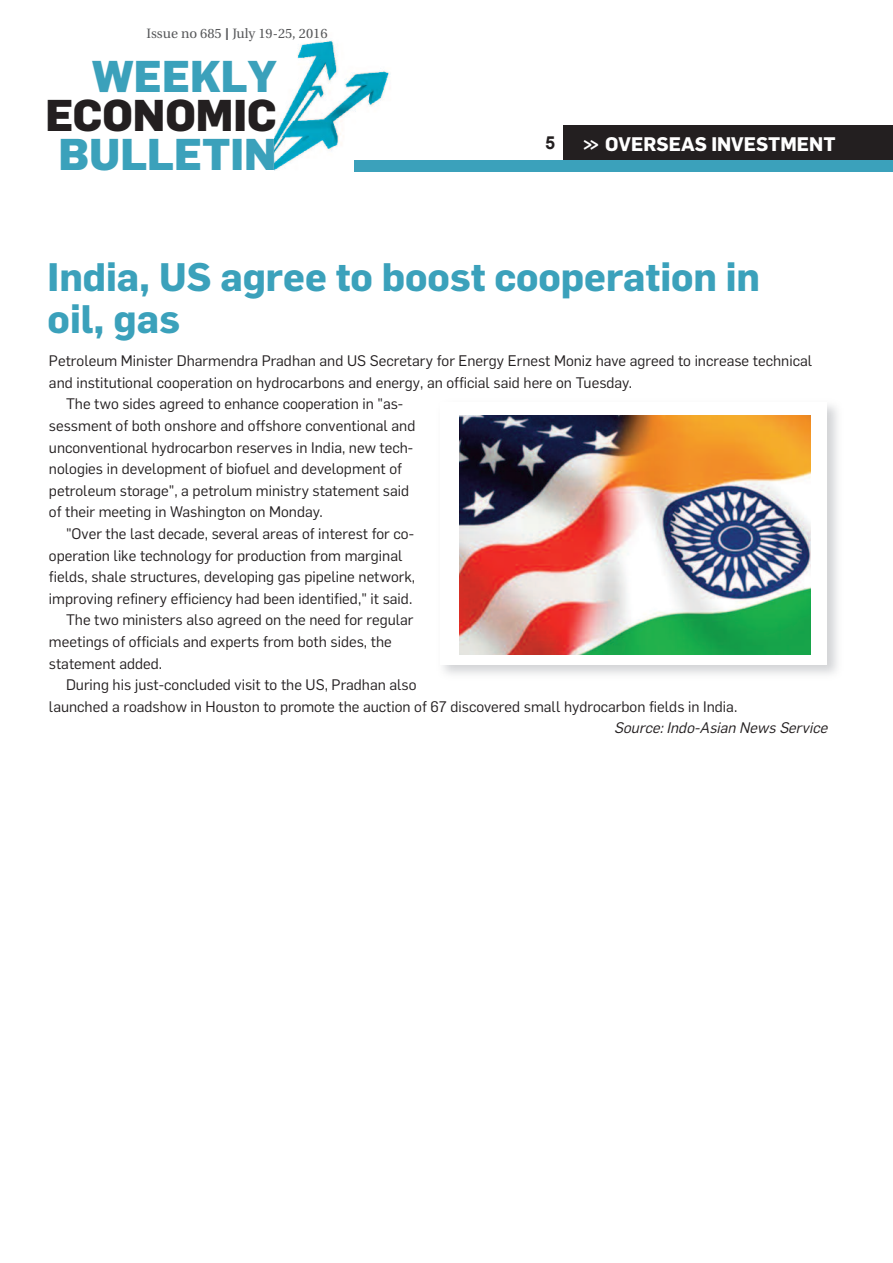
<style>
.page{position:relative;width:893px;height:1263px;background:#fff}
.page>*{position:absolute;margin:0;border:0;box-sizing:border-box;transform-origin:0 0}
.t1{font:800 43.65px "Flama";color:#3ba1bb}
.t2{font:800 43.65px "Flama";color:#231f20}
.t3{font:700 39px/42px "Flama";color:#3ba1bb}
.t4{font:700 19.35px "Flama";color:#fff;scale:.8 1}
.t5{font:700 18px "Arial";color:#231f20}
.t6{font:15px "Flama";color:#231f20}
.t7{font:italic 15px "Flama";color:#231f20}
.t8{font:13.5px "Utopia";color:#57585a}
.s1{font-family:"Arial";font-size:16.5px}
</style>
<div class="page">
<img style="left:274px;top:40px;width:116px;height:130px">
<div style="left:564px;top:125px;width:329px;height:41px;background:#231f20"></div>
<div style="left:354px;top:160px;width:539px;height:11px;background:#3ba1bb"></div>
<img style="left:459px;top:415px;width:352px;height:240px">
<p class="t8" style="left:147px;top:28px;width:182px">Issue no 685 <span class="s1">I</span> July 19-25, 2016</p>
<h1 class="t1" style="left:92px;top:61px;width:186px">WEEKLY</h1>
<h1 class="t2" style="left:46px;top:100px;width:233px">ECONOMIC</h1>
<h1 class="t1" style="left:59px;top:139px;width:220px">BULLETIN</h1>
<p class="t5" style="left:545px;top:133px;width:12px">5</p>
<p class="t4" style="left:583px;top:137px;width:317px">&gt;&gt; OVERSEAS INVESTMENT</p>
<h2 class="t3" style="left:48px;top:260px;width:714px">India, US agree to boost cooperation in oil, gas</h2>
<p class="t6" style="left:49px;top:355px;width:765px">Petroleum Minister Dharmendra Pradhan and US Secretary for Energy Ernest Moniz have agreed to increase technical</p>
<p class="t6" style="left:49px;top:377px;width:585px">and institutional cooperation on hydrocarbons and energy, an official said here on Tuesday.</p>
<p class="t6" style="left:66px;top:399px;width:339px">The two sides agreed to enhance cooperation in "as-</p>
<p class="t6" style="left:49px;top:420px;width:368px">sessment of both onshore and offshore conventional and</p>
<p class="t6" style="left:49px;top:442px;width:366px">unconventional hydrocarbon reserves in India, new tech-</p>
<p class="t6" style="left:49px;top:463px;width:355px">nologies in development of biofuel and development of</p>
<p class="t6" style="left:49px;top:485px;width:362px">petroleum storage", a petrolum ministry statement said</p>
<p class="t6" style="left:49px;top:507px;width:275px">of their meeting in Washington on Monday.</p>
<p class="t6" style="left:66px;top:528px;width:350px">"Over the last decade, several areas of interest for co-</p>
<p class="t6" style="left:49px;top:550px;width:355px">operation like technology for production from marginal</p>
<p class="t6" style="left:49px;top:571px;width:368px">fields, shale structures, developing gas pipeline network,</p>
<p class="t6" style="left:49px;top:593px;width:365px">improving refinery efficiency had been identified," it said.</p>
<p class="t6" style="left:66px;top:615px;width:349px">The two ministers also agreed on the need for regular</p>
<p class="t6" style="left:49px;top:636px;width:344px">meetings of officials and experts from both sides, the</p>
<p class="t6" style="left:49px;top:658px;width:115px">statement added.</p>
<p class="t6" style="left:66px;top:679px;width:352px">During his just-concluded visit to the US, Pradhan also</p>
<p class="t6" style="left:49px;top:701px;width:690px">launched a roadshow in Houston to promote the auction of 67 discovered small hydrocarbon fields in India.</p>
<p class="t7" style="left:614px;top:723px;width:217px">Source: Indo-Asian News Service</p>
</div>
